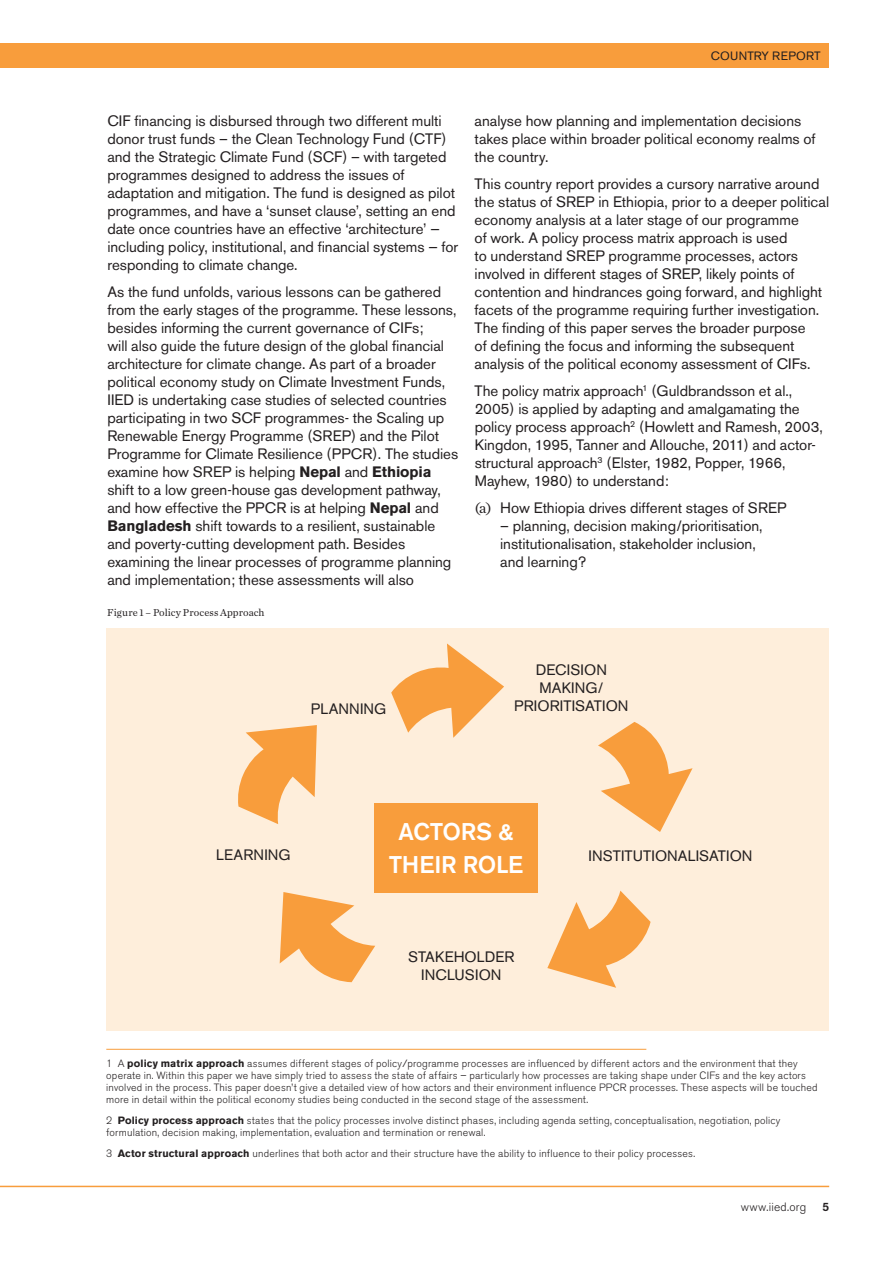
<style>
.page{position:relative;width:893px;height:1263px;background:#fff}
.page>*{position:absolute;margin:0;border:0;box-sizing:border-box;transform-origin:0 0}
.t1{font:500 24px/33px "Akzidenz Grotesk BE";letter-spacing:-.01em;color:#fff}
.t2{font:15px/18px "Akzidenz Grotesk BE";color:#231f20}
.t3{font:12px "Akzidenz Grotesk BE";letter-spacing:.02em;color:#231f20}
.t4{font:300 12px "Akzidenz Grotesk BE";letter-spacing:.015em;color:#231f20}
.t5{font:500 12px "Akzidenz Grotesk BE";color:#231f20}
.t6{font:300 10.5px/12px "Akzidenz Grotesk BE";letter-spacing:.02em;color:#231f20}
.t7{font:10.5px "Chronicle Text G1";letter-spacing:.01em;color:#231f20}
.s1{font-weight:700}
.s2{font-family:"Chronicle Text G1"}
</style>
<div class="page">
<div style="left:0;top:43px;width:828px;height:24px;background:#f89d3c"></div>
<hr style="left:0;top:1186px;width:829px;height:1px;background:#f89d3c">
<hr style="left:106px;top:1049px;width:540px;height:1px;background:#f89d3c">
<div style="left:106px;top:628px;width:723px;height:402px;background:#feeedb"></div>
<svg style="left:598px;top:722px;width:95px;height:110px"></svg>
<svg style="left:280px;top:892px;width:95px;height:90px"></svg>
<svg style="left:547px;top:891px;width:104px;height:97px"></svg>
<svg style="left:238px;top:725px;width:79px;height:99px"></svg>
<svg style="left:391px;top:643px;width:113px;height:95px"></svg>
<div style="left:374px;top:804px;width:164px;height:89px;background:#f89d3c"></div>
<p class="t3" style="left:711px;top:48px;width:111px">COUNTRY REPORT</p>
<p class="t2" style="left:107px;top:112px;width:352px">CIF financing is disbursed through two different multi donor trust funds – the Clean Technology Fund (CTF) and the Strategic Climate Fund (SCF) – with targeted programmes designed to address the issues of adaptation and mitigation. The fund is designed as pilot programmes, and have a ‘sunset clause’, setting an end date once countries have an effective ‘architecture’ — including policy, institutional, and financial systems — for responding to climate change.</p>
<p class="t2" style="left:107px;top:283px;width:352px">As the fund unfolds, various lessons can be gathered from the early stages of the programme. These lessons, besides informing the current governance of CIFs;<br>will also guide the future design of the global financial architecture for climate change. As part of a broader political economy study on Climate Investment Funds, IIED is undertaking case studies of selected countries participating in two SCF programmes- the Scaling up Renewable Energy Programme (SREP) and the Pilot Programme for Climate Resilience (PPCR). The studies examine how SREP is helping <span class="s1">Nepal</span> and <span class="s1">Ethiopia </span>shift to a low green-house gas development pathway, and how effective the PPCR is at helping <span class="s1">Nepal</span> and <span class="s1">Bangladesh</span> shift towards to a resilient, sustainable and poverty-cutting development path. Besides examining the linear processes of programme planning and implementation; these assessments will also</p>
<p class="t7" style="left:107px;top:605px;width:159px">Figure 1 – Policy Process Approach</p>
<p class="t2" style="left:475px;top:112px;width:342px">analyse how planning and implementation decisions takes place within broader political economy realms of the country.</p>
<p class="t2" style="left:475px;top:175px;width:356px">This country report provides a cursory narrative around the status of SREP in Ethiopia, prior to a deeper political economy analysis at a later stage of our programme<br>of work. A policy process matrix approach is used<br>to understand SREP programme processes, actors involved in different stages of SREP, likely points of contention and hindrances going forward, and highlight facets of the programme requiring further investigation.<br>The finding of this paper serves the broader purpose<br>of defining the focus and informing the subsequent analysis of the political economy assessment of CIFs.</p>
<p class="t2" style="left:475px;top:382px;width:350px">The policy matrix approach<sup>1</sup> (Guldbrandsson et al., 2005) is applied by adapting and amalgamating the policy process approach<sup>2</sup> (Howlett and Ramesh, 2003, Kingdon, 1995, Tanner and Allouche, 2011) and actor&shy;structural approach<sup>3</sup> (Elster, 1982, Popper, 1966, Mayhew, 1980) to understand:</p>
<p class="t2" style="left:475px;top:499px;width:313px"><span class="s2">(a)</span> How Ethiopia drives different stages of SREP</p>
<p class="t2" style="left:500px;top:517px;width:264px">– planning, decision making/prioritisation, institutionalisation, stakeholder inclusion, and learning?</p>
<p class="t2" style="left:536px;top:661px;width:20px">Decision making</p>
<p class="t2" style="left:598px;top:679px;width:6px">/</p>
<p class="t2" style="left:311px;top:700px;width:20px">Planning</p>
<p class="t2" style="left:514px;top:697px;width:19px">Prioritisation</p>
<p class="t2" style="left:216px;top:846px;width:19px">Learning</p>
<h1 class="t1" style="left:389px;top:815px;width:126px;text-indent:10px">ACTORS &amp;<br>THEIR</h1>
<h1 class="t1" style="left:463px;top:848px;width:60px">ROLE</h1>
<p class="t2" style="left:408px;top:948px;width:23px;text-align:right">Stakeholder inclusion</p>
<p class="t2" style="left:589px;top:847px;width:13px">Institutionalisation</p>
<p class="t6" style="left:106px;top:1057px;width:713px">1 A <span class="s1">policy matrix approach</span> assumes different stages of policy/programme processes are influenced by different actors and the environment that they operate in. Within this paper we have simply tried to assess the state of affairs – particularly how processes are taking shape under CIFs and the key actors involved in the process. This paper doesn’t give a detailed view of how actors and their environment influence PPCR processes. These aspects will be touched more in detail within the political economy studies being conducted in the second stage of the assessment.</p>
<p class="t6" style="left:106px;top:1114px;width:676px">2 <span class="s1">Policy process approach</span> states that the policy processes involve distinct phases, including agenda setting, conceptualisation, negotiation, policy formulation, decision making, implementation, evaluation and termination or renewal.</p>
<p class="t6" style="left:106px;top:1147px;width:590px">3 <span class="s1">Actor structural approach</span> underlines that both actor and their structure have the ability to influence to their policy processes.</p>
<p class="t4" style="left:741px;top:1200px;width:67px">www.iied.org</p>
<p class="t5" style="left:822px;top:1199px;width:8px">5</p>
</div>
